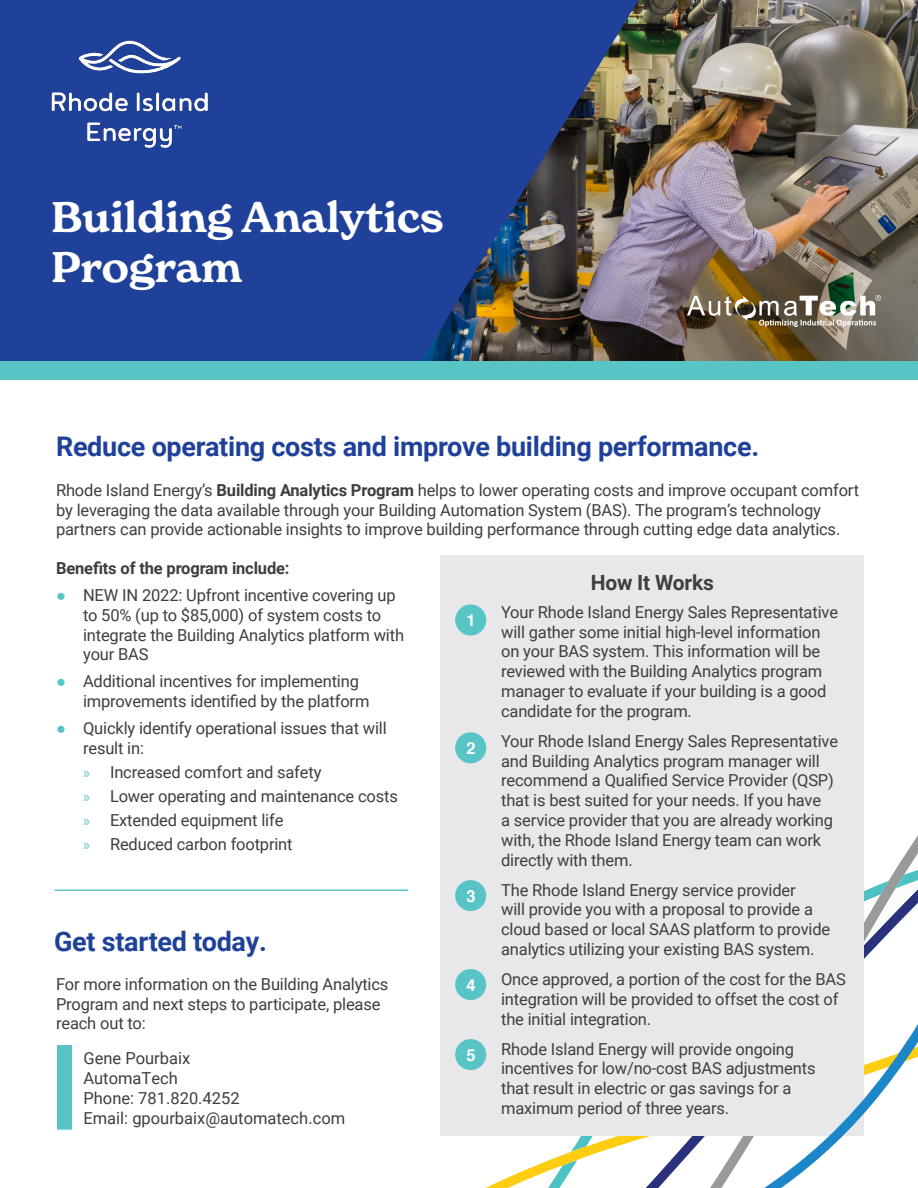
<style>
.page{position:relative;width:918px;height:1188px;background:#fff}
.page>*{position:absolute;margin:0;border:0;box-sizing:border-box;transform-origin:0 0}
.t1{font:600 42px/50.4px "New Spirit";color:#fff}
.t2{font:700 27px "Roboto";letter-spacing:-.01em;color:#20419a}
.t3{font:700 21px "Roboto";letter-spacing:-.01em;color:#3e3e3f}
.t4{font:16.5px/19.8px "Roboto";letter-spacing:-.01em;color:#3e3e3f}
.t5{font:700 16.5px "Roboto";letter-spacing:-.01em;color:#3e3e3f}
.t6{font:700 16.5px "Helvetica";color:#fff}
.s1{font-weight:700}
.s2{font-family:"Arial";font-weight:900;color:#59c4c6}
.s3{font-family:"Myriad Pro";color:#59c4c6}
</style>
<div class="page">
<svg style="left:307px;top:617px;width:611px;height:571px"></svg>
<div style="left:0;top:0;width:918px;height:364px;background:#20419a"></div>
<img style="left:422px;top:0;width:496px;height:361px">
<div style="left:0;top:361px;width:918px;height:19px;background:#59c4c6"></div>
<hr style="left:55px;top:890px;width:353px;height:1px;background:#59c4c6">
<div style="left:441px;top:555px;width:423px;height:581px;background:#e8e7e9"></div>
<div style="left:455px;top:604px;width:31px;height:32px;background:#59c4c6;border-radius:50%"></div>
<div style="left:455px;top:732px;width:31px;height:31px;background:#59c4c6;border-radius:50%"></div>
<div style="left:455px;top:880px;width:31px;height:31px;background:#59c4c6;border-radius:50%"></div>
<div style="left:455px;top:969px;width:31px;height:31px;background:#59c4c6;border-radius:50%"></div>
<div style="left:455px;top:1039px;width:31px;height:31px;background:#59c4c6;border-radius:50%"></div>
<div style="left:57px;top:1045px;width:15px;height:85px;background:#59c4c6"></div>
<img style="left:51px;top:40px;width:157px;height:107px">
<svg style="left:673px;top:961px;width:245px;height:227px"></svg>
<img style="left:687px;top:296px;width:193px;height:31px">
<h1 class="t1" style="left:51px;top:192px;width:394px">Building Analytics<br>Program</h1>
<h2 class="t2" style="left:56px;top:427px;width:705px">Reduce operating costs and improve building performance.</h2>
<p class="t4" style="left:56px;top:479px;width:805px">Rhode Island Energy’s <span class="s1">Building Analytics Program</span> helps to lower operating costs and improve occupant comfort by leveraging the data available through your Building Automation System (BAS). The program’s technology partners can provide actionable insights to improve building performance through cutting edge data analytics.</p>
<p class="t5" style="left:56px;top:557px;width:235px">Benefits of the program include:</p>
<p class="t4" style="left:83px;top:585px;width:323px;text-indent:-27px"><span class="s2">●</span> NEW IN 2022: Upfront incentive covering up to 50% (up to $85,000) of system costs to integrate the Building Analytics platform with your BAS</p>
<p class="t4" style="left:83px;top:671px;width:288px;text-indent:-27px"><span class="s2">●</span> Additional incentives for implementing improvements identified by the platform</p>
<p class="t4" style="left:83px;top:718px;width:305px;text-indent:-27px"><span class="s2">●</span> Quickly identify operational issues that will result in:</p>
<p class="t4" style="left:83px;top:759px;width:316px;line-height:24px"><span class="s3">»</span> Increased comfort and safety<br><span class="s3">»</span> Lower operating and maintenance costs <span class="s3">»</span> Extended equipment life<br><span class="s3">»</span> Reduced carbon footprint</p>
<h2 class="t2" style="left:54px;top:923px;width:214px">Get started today.</h2>
<p class="t4" style="left:56px;top:974px;width:334px">For more information on the Building Analytics<br>Program and next steps to participate, please reach out to:</p>
<p class="t4" style="left:83px;top:1048px;width:263px">Gene Pourbaix<br>AutomaTech<br>Phone: 781.820.4252<br>Email: gpourbaix@automatech.com</p>
<p class="t6" style="left:466px;top:607px;width:11px">1</p>
<p class="t6" style="left:466px;top:735px;width:11px">2</p>
<p class="t6" style="left:466px;top:883px;width:11px">3</p>
<p class="t6" style="left:466px;top:972px;width:11px">4</p>
<p class="t6" style="left:466px;top:1042px;width:11px">5</p>
<p class="t3" style="left:591px;top:568px;width:125px">How It Works</p>
<p class="t4" style="left:501px;top:602px;width:339px">Your Rhode Island Energy Sales Representative will gather some initial high-level information on your BAS system. This information will be reviewed with the Building Analytics program manager to evaluate if your building is a good candidate for the program.</p>
<p class="t4" style="left:501px;top:731px;width:339px">Your Rhode Island Energy Sales Representative and Building Analytics program manager will recommend a Qualified Service Provider (QSP) that is best suited for your needs. If you have<br>a service provider that you are already working with, the Rhode Island Energy team can work directly with them.</p>
<p class="t4" style="left:501px;top:879px;width:331px">The Rhode Island Energy service provider<br>will provide you with a proposal to provide a cloud based or local SAAS platform to provide analytics utilizing your existing BAS system.</p>
<p class="t4" style="left:501px;top:969px;width:346px">Once approved, a portion of the cost for the BAS integration will be provided to offset the cost of the initial integration.</p>
<p class="t4" style="left:501px;top:1038px;width:316px">Rhode Island Energy will provide ongoing incentives for low/no-cost BAS adjustments that result in electric or gas savings for a maximum period of three years.</p>
</div>
